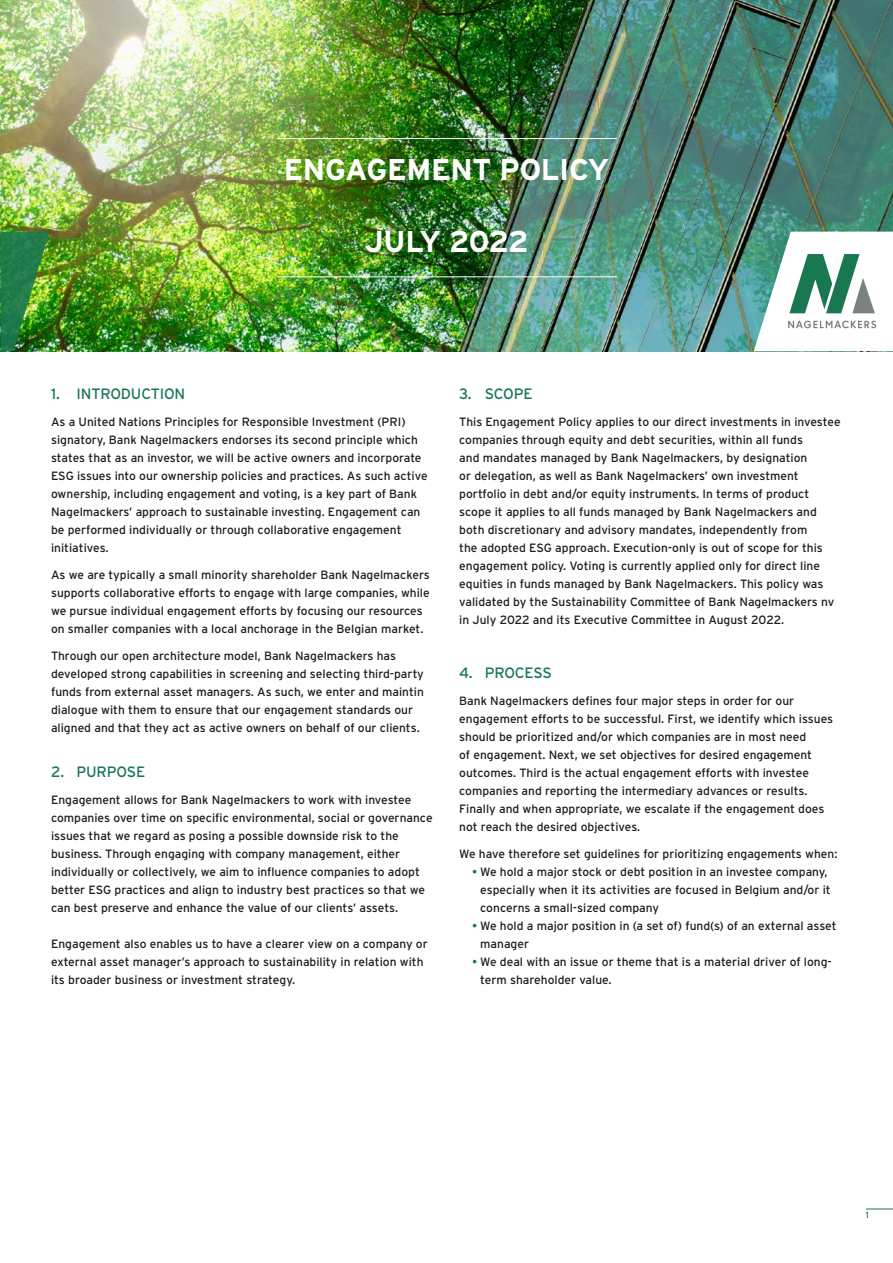
<style>
.page{position:relative;width:893px;height:1263px;background:#fff}
.page>*{position:absolute;margin:0;border:0;box-sizing:border-box;transform-origin:0 0}
.t1{font:700 30px "Interstate";letter-spacing:-.01em;color:#fff}
.t2{font:700 30px "Interstate";letter-spacing:-.03em;color:#fff}
.t3{font:15px "Interstate";letter-spacing:-.01em;color:#1a7851}
.t4{font:12px/18px "Interstate";color:#1d1d1b}
.t5{font:9px "Interstate";color:#1a7851}
.s1{color:#1a7851}
</style>
<div class="page">
<img style="left:0;top:0;width:893px;height:351px">
<img style="left:0;top:232px;width:50px;height:119px">
<svg style="left:754px;top:232px;width:139px;height:119px"></svg>
<hr style="left:277px;top:138px;width:340px;height:1px;background:#fff">
<hr style="left:277px;top:276px;width:340px;height:1px;background:#fff">
<svg style="left:866px;top:1208px;width:27px;height:1px"></svg>
<h1 class="t1" style="left:284px;top:151px;width:327px">ENGAGEMENT POLICY</h1>
<h1 class="t2" style="left:364px;top:223px;width:166px">JULY 2022</h1>
<p class="t3" style="left:51px;top:385px;width:136px">1. INTRODUCTION</p>
<p class="t4" style="left:51px;top:413px;width:378px">As a United Nations Principles for Responsible Investment (PRI) signatory, Bank Nagelmackers endorses its second principle which states that as an investor, we will be active owners and incorporate ESG issues into our ownership policies and practices. As such active ownership, including engagement and voting, is a key part of Bank Nagelmackers’ approach to sustainable investing. Engagement can be performed individually or through collaborative engagement initiatives.</p>
<p class="t4" style="left:51px;top:566px;width:380px">As we are typically a small minority shareholder Bank Nagelmackers supports collaborative efforts to engage with large companies, while we pursue individual engagement efforts by focusing our resources on smaller companies with a local anchorage in the Belgian market.</p>
<p class="t4" style="left:51px;top:647px;width:374px">Through our open architecture model, Bank Nagelmackers has developed strong capabilities in screening and selecting third-party funds from external asset managers. As such, we enter and maintin dialogue with them to ensure that our engagement standards our aligned and that they act as active owners on behalf of our clients.</p>
<p class="t3" style="left:51px;top:763px;width:96px">2. PURPOSE</p>
<p class="t4" style="left:51px;top:791px;width:383px">Engagement allows for Bank Nagelmackers to work with investee companies over time on specific environmental, social or governance issues that we regard as posing a possible downside risk to the business. Through engaging with company management, either individually or collectively, we aim to influence companies to adopt better ESG practices and align to industry best practices so that we can best preserve and enhance the value of our clients’ assets.</p>
<p class="t4" style="left:51px;top:935px;width:378px">Engagement also enables us to have a clearer view on a company or external asset manager’s approach to sustainability in relation with its broader business or investment strategy.</p>
<p class="t3" style="left:459px;top:385px;width:75px">3. SCOPE</p>
<p class="t4" style="left:459px;top:413px;width:383px">This Engagement Policy applies to our direct investments in investee companies through equity and debt securities, within all funds<br>and mandates managed by Bank Nagelmackers, by designation<br>or delegation, as well as Bank Nagelmackers’ own investment portfolio in debt and/or equity instruments. In terms of product scope it applies to all funds managed by Bank Nagelmackers and both discretionary and advisory mandates, independently from<br>the adopted ESG approach. Execution-only is out of scope for this engagement policy. Voting is currently applied only for direct line equities in funds managed by Bank Nagelmackers. This policy was validated by the Sustainability Committee of Bank Nagelmackers nv in July 2022 and its Executive Committee in August 2022.</p>
<p class="t3" style="left:459px;top:664px;width:94px">4. PROCESS</p>
<p class="t4" style="left:459px;top:692px;width:375px">Bank Nagelmackers defines four major steps in order for our engagement efforts to be successful. First, we identify which issues should be prioritized and/or which companies are in most need<br>of engagement. Next, we set objectives for desired engagement outcomes. Third is the actual engagement efforts with investee companies and reporting the intermediary advances or results.<br>Finally and when appropriate, we escalate if the engagement does not reach the desired objectives.</p>
<p class="t4" style="left:459px;top:845px;width:380px">We have therefore set guidelines for prioritizing engagements when:</p>
<p class="t4" style="left:480px;top:863px;width:352px;text-indent:-8px"><span class="s1">•</span> We hold a major stock or debt position in an investee company, especially when it its activities are focused in Belgium and/or it concerns a small-sized company</p>
<p class="t4" style="left:480px;top:917px;width:358px;text-indent:-8px"><span class="s1">•</span> We hold a major position in (a set of) fund(s) of an external asset manager</p>
<p class="t4" style="left:480px;top:953px;width:353px;text-indent:-8px"><span class="s1">•</span> We deal with an issue or theme that is a material driver of long&shy;term shareholder value.</p>
<p class="t5" style="left:866px;top:1209px;width:5px">1</p>
</div>
